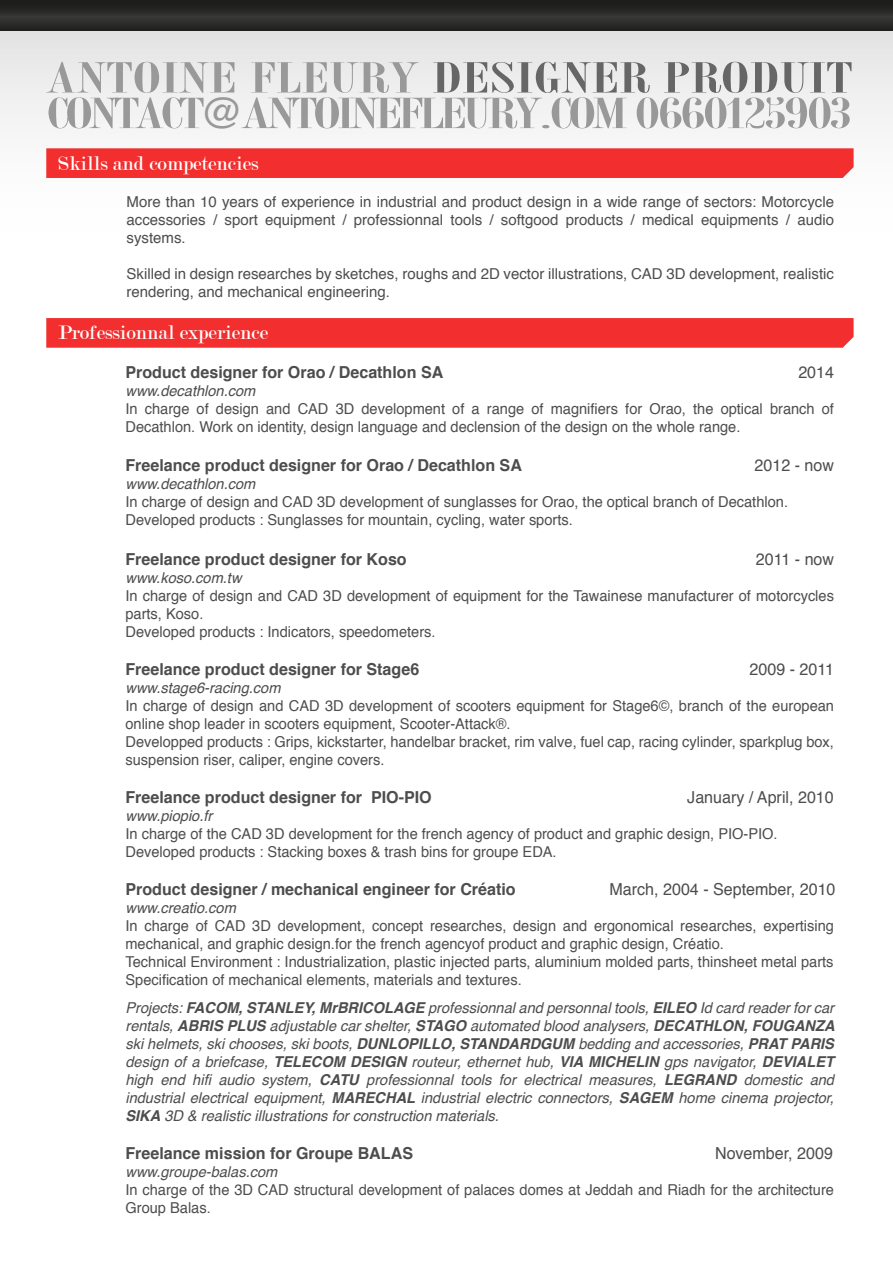
<style>
.page{position:relative;width:893px;height:1263px;background:#fff}
.page>*{position:absolute;margin:0;border:0;box-sizing:border-box;transform-origin:0 0}
.t1{font:45.45px "Bordeaux Roman Bold Let Plain";letter-spacing:-.04em;color:#999;scale:2.44 1}
.t2{font:45.45px "Bordeaux Roman Bold Let Plain";letter-spacing:-.005em;color:#666;scale:2.51 1}
.t3{font:21px "Modern";color:#fff}
.t4{font:700 16.5px "Helvetica";color:#4d4d4d}
.t5{font:16.5px "Helvetica";color:#4d4d4d}
.t6{font:15px/18px "Helvetica";color:#4d4d4d}
.t7{font:italic 15px/18px "Helvetica";color:#4d4d4d;text-align:justify}
.s1{color:#999}
.s2{font-family:"Helvetica";font-size:42px}
.s3{font-weight:700}
</style>
<div class="page">
<svg style="left:0;top:30px;width:893px;height:94px"></svg>
<svg style="left:0;top:0;width:893px;height:30px;background:#282826"></svg>
<div style="left:46px;top:148px;width:808px;height:30px;background:#f22e2e"></div>
<svg style="left:46px;top:318px;width:808px;height:30px;background:#f23030"></svg>
<h1 class="t2" style="left:46px;top:50px;width:323px"><span class="s1">ANTOINE FLEURY</span> DESIGNER PRODUIT</h1>
<h1 class="t1" style="left:46px;top:86px;width:332px">CONTACT<span class="s2">@</span>ANTOINEFLEURY.COM 0660125903</h1>
<h2 class="t3" style="left:58px;top:152px;width:202px">Skills and competencies</h2>
<p class="t6" style="left:127px;top:194px;width:709px;text-align:justify">More than 10 years of experience in industrial and product design in a wide range of sectors: Motorcycle accessories / sport equipment / professionnal tools / softgood products / medical equipments / audio systems.</p>
<p class="t6" style="left:127px;top:266px;width:709px">Skilled in design researches by sketches, roughs and 2D vector illustrations, CAD 3D development, realistic rendering, and mechanical engineering.</p>
<h2 class="t3" style="left:58px;top:322px;width:212px">Professionnal experience</h2>
<p class="t4" style="left:125px;top:359px;width:319px">Product designer for Orao / Decathlon SA</p>
<p class="t5" style="left:798px;top:359px;width:37px">2014</p>
<p class="t7" style="left:125px;top:382px;width:131px">www.decathlon.com</p>
<p class="t6" style="left:125px;top:400px;width:710px">In charge of design and CAD 3D development of a range of magnifiers for Orao, the optical branch of<br>Decathlon. Work on identity, design language and declension of the design on the whole range.</p>
<p class="t4" style="left:125px;top:452px;width:398px">Freelance product designer for Orao / Decathlon SA</p>
<p class="t5" style="left:755px;top:453px;width:81px">2012 - now</p>
<p class="t7" style="left:125px;top:475px;width:131px">www.decathlon.com</p>
<p class="t6" style="left:125px;top:494px;width:664px">In charge of design and CAD 3D development of sunglasses for Orao, the optical branch of Decathlon.<br>Developed products : Sunglasses for mountain, cycling, water sports.</p>
<p class="t4" style="left:125px;top:546px;width:283px">Freelance product designer for Koso</p>
<p class="t5" style="left:756px;top:546px;width:80px">2011 - now</p>
<p class="t7" style="left:125px;top:569px;width:118px">www.koso.com.tw</p>
<p class="t6" style="left:125px;top:587px;width:710px">In charge of design and CAD 3D development of equipment for the Tawainese manufacturer of motorcycles parts, Koso.<br>Developed products : Indicators, speedometers.</p>
<p class="t4" style="left:125px;top:656px;width:295px">Freelance product designer for Stage6</p>
<p class="t5" style="left:749px;top:656px;width:86px">2009 - 2011</p>
<p class="t7" style="left:125px;top:679px;width:157px">www.stage6-racing.com</p>
<p class="t6" style="left:125px;top:697px;width:710px">In charge of design and CAD 3D development of scooters equipment for Stage6©, branch of the european online shop leader in scooters equipment, Scooter-Attack®.<br>Developped products : Grips, kickstarter, handelbar bracket, rim valve, fuel cap, racing cylinder, sparkplug box, suspension riser, caliper, engine covers.</p>
<p class="t4" style="left:125px;top:783px;width:308px">Freelance product designer for PIO-PIO</p>
<p class="t5" style="left:687px;top:784px;width:148px">January / April, 2010</p>
<p class="t7" style="left:125px;top:807px;width:88px">www.piopio.fr</p>
<p class="t6" style="left:125px;top:825px;width:654px">In charge of the CAD 3D development for the french agency of product and graphic design, PIO-PIO.<br>Developed products : Stacking boxes &amp; trash bins for groupe EDA.</p>
<p class="t4" style="left:125px;top:875px;width:392px">Product designer / mechanical engineer for Créatio</p>
<p class="t5" style="left:609px;top:876px;width:228px">March, 2004 - September, 2010</p>
<p class="t7" style="left:125px;top:898px;width:112px">www.creatio.com</p>
<p class="t6" style="left:125px;top:917px;width:710px">In charge of CAD 3D development, concept researches, design and ergonomical researches, expertising mechanical, and graphic design.for the french agencyof product and graphic design, Créatio.<br>Technical Environment : Industrialization, plastic injected parts, aluminium molded parts, thinsheet metal parts Specification of mechanical elements, materials and textures.</p>
<p class="t7" style="left:125px;top:999px;width:711px">Projects: <span class="s3">FACOM, STANLEY, MrBRICOLAGE</span> professionnal and personnal tools, <span class="s3">EILEO</span> Id card reader for car rentals, <span class="s3">ABRIS PLUS</span> adjustable car shelter, <span class="s3">STAGO</span> automated blood analysers, <span class="s3">DECATHLON, FOUGANZA </span>ski helmets, ski chooses, ski boots, <span class="s3">DUNLOPILLO, STANDARDGUM</span> bedding and accessories, <span class="s3">PRAT PARIS </span>design of a briefcase, <span class="s3">TELECOM DESIGN</span> routeur, ethernet hub, <span class="s3">VIA MICHELIN</span> gps navigator, <span class="s3">DEVIALET </span>high end hifi audio system, <span class="s3">CATU</span> professionnal tools for electrical measures, <span class="s3">LEGRAND</span> domestic and industrial electrical equipment, <span class="s3">MARECHAL</span> industrial electric connectors, <span class="s3">SAGEM</span> home cinema projector, <span class="s3">SIKA</span> 3D &amp; realistic illustrations for construction materials.</p>
<p class="t4" style="left:125px;top:1140px;width:289px">Freelance mission for Groupe BALAS</p>
<p class="t5" style="left:715px;top:1140px;width:119px">November, 2009</p>
<p class="t7" style="left:125px;top:1163px;width:153px">www.groupe-balas.com</p>
<p class="t6" style="left:125px;top:1181px;width:710px">In charge of the 3D CAD structural development of palaces domes at Jeddah and Riadh for the architecture<br>Group Balas.</p>
</div>
